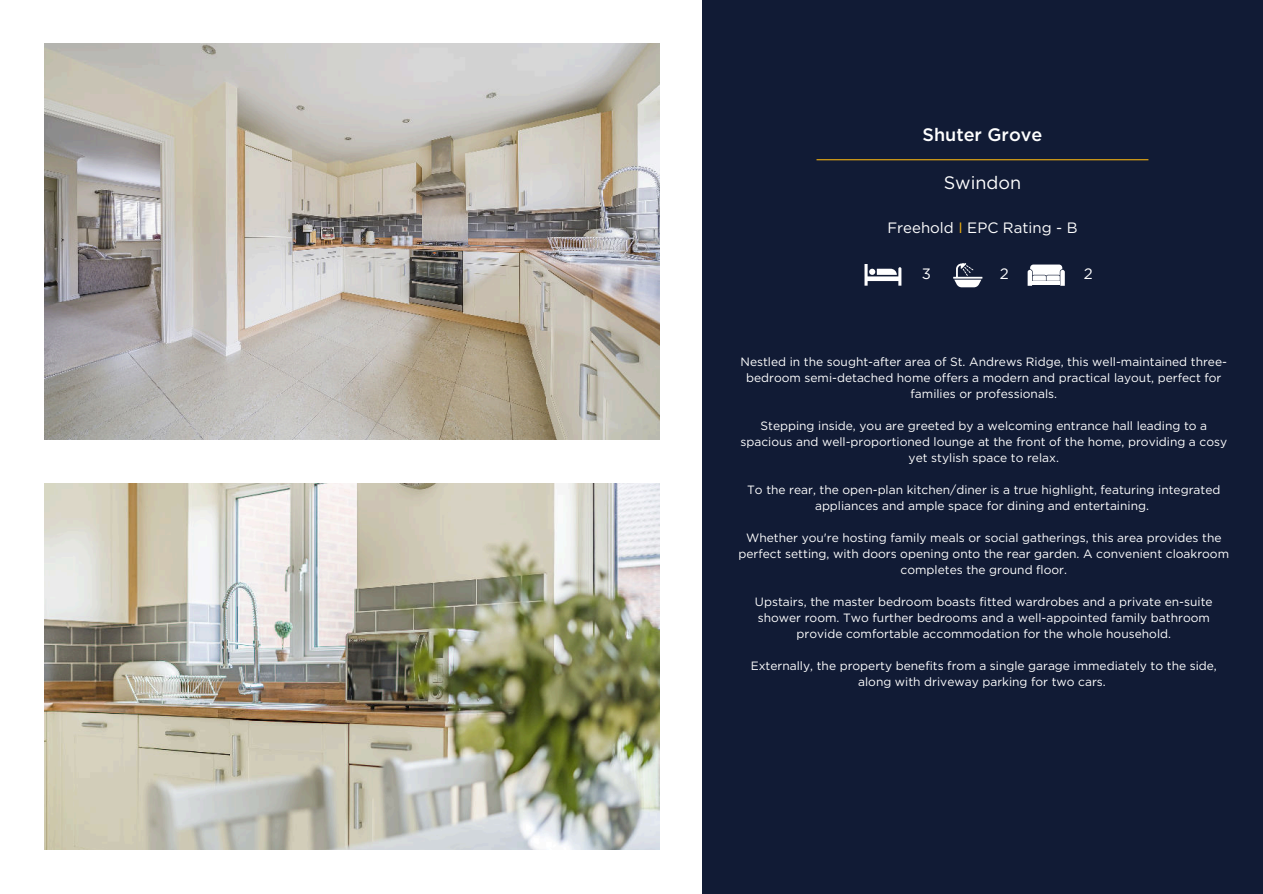
<style>
.page{position:relative;width:1263px;height:894px;background:#fff}
.page>*{position:absolute;margin:0;border:0;box-sizing:border-box;transform-origin:0 0}
.t1{font:500 18px "Gotham";color:#fff}
.t2{font:18px "Gotham";color:#fff}
.t3{font:15px "Gotham";color:#fff}
.t4{font:12px/16px "Gotham";color:#fff;text-align:center}
.s1{color:#efaf12}
</style>
<div class="page">
<img style="left:44px;top:44px;width:616px;height:395px">
<div style="left:702px;top:0;width:561px;height:893px;background:#111b35"></div>
<hr style="left:816px;top:159px;width:332px;height:1px;background:#efaf12">
<svg style="left:864px;top:264px;width:37px;height:21px"></svg>
<svg style="left:953px;top:263px;width:29px;height:24px"></svg>
<svg style="left:1028px;top:264px;width:37px;height:22px"></svg>
<img style="left:44px;top:483px;width:616px;height:366px">
<h1 class="t1" style="left:922px;top:123px;width:121px">Shuter Grove</h1>
<h1 class="t2" style="left:944px;top:171px;width:79px">Swindon</h1>
<p class="t3" style="left:887px;top:218px;width:192px">Freehold <span class="s1">I</span> EPC Rating - B</p>
<p class="t3" style="left:922px;top:264px;width:11px">3</p>
<p class="t3" style="left:1000px;top:264px;width:10px">2</p>
<p class="t3" style="left:1084px;top:264px;width:10px">2</p>
<p class="t4" style="left:741px;top:353px;width:488px">Nestled in the sought-after area of St. Andrews Ridge, this well-maintained three&shy;bedroom semi-detached home offers a modern and practical layout, perfect for families or professionals.</p>
<p class="t4" style="left:740px;top:417px;width:488px">Stepping inside, you are greeted by a welcoming entrance hall leading to a spacious and well-proportioned lounge at the front of the home, providing a cosy yet stylish space to relax.</p>
<p class="t4" style="left:747px;top:481px;width:475px">To the rear, the open-plan kitchen/diner is a true highlight, featuring integrated appliances and ample space for dining and entertaining.</p>
<p class="t4" style="left:738px;top:529px;width:492px">Whether you're hosting family meals or social gatherings, this area provides the perfect setting, with doors opening onto the rear garden. A convenient cloakroom completes the ground floor.</p>
<p class="t4" style="left:755px;top:593px;width:459px">Upstairs, the master bedroom boasts fitted wardrobes and a private en-suite shower room. Two further bedrooms and a well-appointed family bathroom provide comfortable accommodation for the whole household.</p>
<p class="t4" style="left:751px;top:657px;width:468px">Externally, the property benefits from a single garage immediately to the side, along with driveway parking for two cars.</p>
</div>
